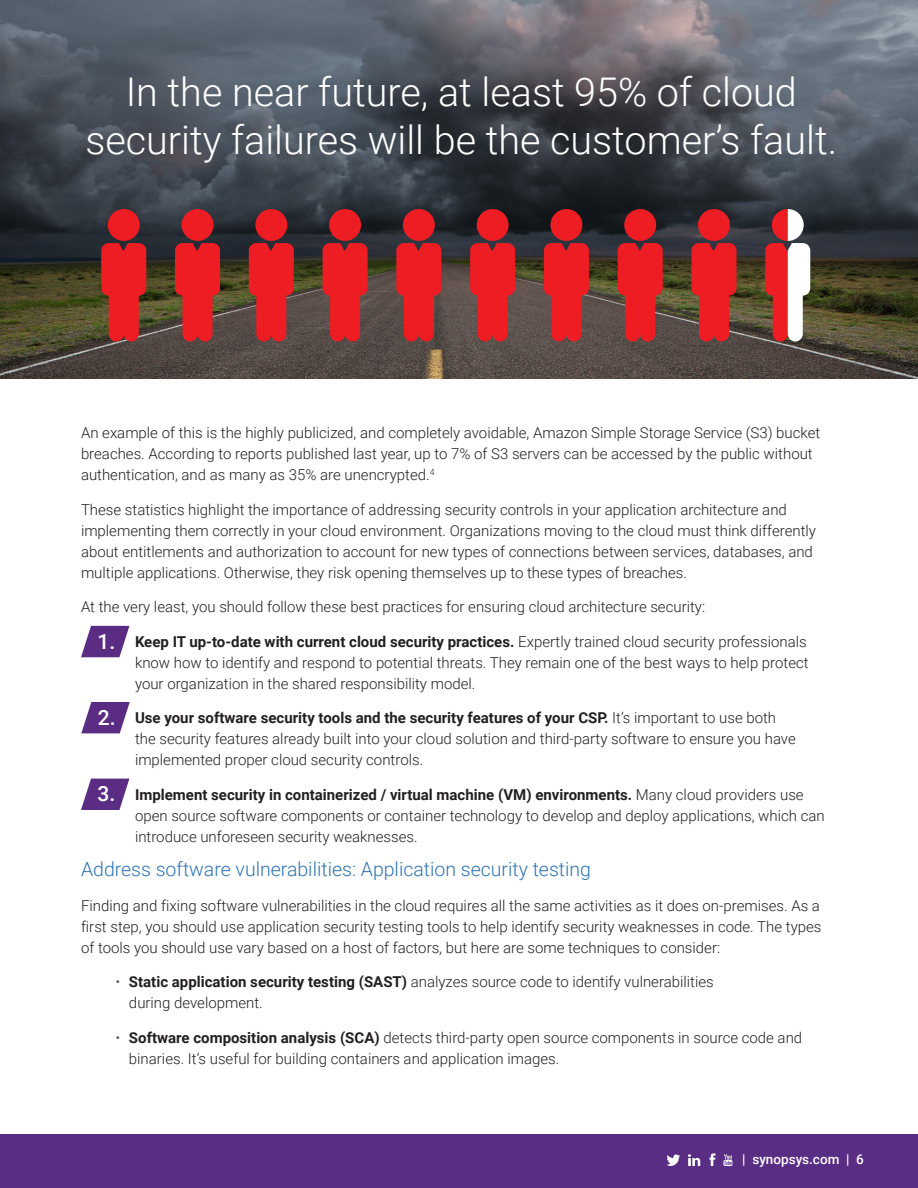
<style>
.page{position:relative;width:918px;height:1188px;background:#fff}
.page>*{position:absolute;margin:0;border:0;box-sizing:border-box;transform-origin:0 0}
.BODY_COPY{font:300 39.6px/47.4px "Roboto";color:#fff;text-align:center}
.BODY_COPY-2{font:500 21px "Roboto";color:#fff}
.Heading_2{font:300 19.5px "Roboto";color:#2e74b5}
.BODY_COPY-3{font:300 15px/21px "Roboto";color:#231f20}
.t1{font:500 13.5px "Roboto";color:#fff}
.s1{font-weight:400}
.s2{font-weight:700}
.s3{color:#636366}
</style>
<div class="page">
<div style="left:0;top:1134px;width:918px;height:54px;background:#592d84"></div>
<svg style="left:667px;top:1154px;width:13px;height:12px"></svg>
<svg style="left:709px;top:1153px;width:7px;height:13px"></svg>
<svg style="left:723px;top:1154px;width:9px;height:12px"></svg>
<svg style="left:688px;top:1154px;width:12px;height:12px"></svg>
<img style="left:0;top:0;width:918px;height:378px">
<div style="left:477px;top:209px;width:32px;height:32px;background:#ee1d23;border-radius:50%"></div>
<svg style="left:470px;top:243px;width:45px;height:99px;background:#d2272b"></svg>
<div style="left:403px;top:209px;width:32px;height:32px;background:#ee1d23;border-radius:50%"></div>
<svg style="left:396px;top:243px;width:45px;height:99px;background:#cf2529"></svg>
<div style="left:329px;top:209px;width:32px;height:32px;background:#ee1d23;border-radius:50%"></div>
<svg style="left:323px;top:243px;width:45px;height:99px;background:#d0262a"></svg>
<div style="left:550px;top:209px;width:32px;height:32px;background:#ee1d23;border-radius:50%"></div>
<svg style="left:544px;top:243px;width:45px;height:99px;background:#d1262a"></svg>
<div style="left:255px;top:209px;width:32px;height:32px;background:#ee1d23;border-radius:50%"></div>
<svg style="left:249px;top:243px;width:45px;height:99px;background:#d02529"></svg>
<div style="left:624px;top:209px;width:32px;height:32px;background:#ee1d23;border-radius:50%"></div>
<svg style="left:618px;top:243px;width:45px;height:99px;background:#d02629"></svg>
<div style="left:182px;top:209px;width:31px;height:32px;background:#ee1d23;border-radius:50%"></div>
<svg style="left:175px;top:243px;width:45px;height:99px;background:#d02628"></svg>
<div style="left:108px;top:209px;width:32px;height:32px;background:#ee1d23;border-radius:50%"></div>
<svg style="left:101px;top:243px;width:45px;height:99px;background:#ce2625"></svg>
<div style="left:698px;top:209px;width:32px;height:32px;background:#ee1d23;border-radius:50%"></div>
<svg style="left:691px;top:243px;width:46px;height:99px;background:#ce2728"></svg>
<svg style="left:765px;top:209px;width:45px;height:133px"></svg>
<svg style="left:81px;top:626px;width:48px;height:31px"></svg>
<svg style="left:81px;top:702px;width:49px;height:31px"></svg>
<svg style="left:81px;top:779px;width:48px;height:31px"></svg>
<p class="BODY_COPY" style="left:85px;top:67px;width:753px">In the near future, at least 95% of cloud security failures will be the customer’s fault.</p>
<p class="BODY_COPY-3" style="left:81px;top:422px;width:741px">An example of this is the highly publicized, and completely avoidable, Amazon Simple Storage Service (S3) bucket breaches. According to reports published last year, up to 7% of S3 servers can be accessed by the public without authentication, and as many as 35% are unencrypted.<sup>4</sup></p>
<p class="BODY_COPY-3" style="left:81px;top:499px;width:737px">These statistics highlight the importance of addressing security controls in your application architecture and implementing them correctly in your cloud environment. Organizations moving to the cloud must think differently about entitlements and authorization to account for new types of connections between services, databases, and multiple applications. Otherwise, they risk opening themselves up to these types of breaches.</p>
<p class="BODY_COPY-3" style="left:81px;top:596px;width:626px">At the very least, you should follow these best practices for ensuring cloud architecture security:</p>
<p class="BODY_COPY-3" style="left:135px;top:631px;width:675px;text-indent:-24px"><span class="s1">1.</span> <span class="s2">Keep IT up-to-date with current cloud security practices.</span> Expertly trained cloud security professionals know how to identify and respond to potential threats. They remain one of the best ways to help protect your organization in the shared responsibility model.</p>
<p class="BODY_COPY-3" style="left:135px;top:707px;width:662px;text-indent:-24px"><span class="s1">2.</span> <span class="s2">Use your software security tools and the security features of your CSP.</span> It’s important to use both the security features already built into your cloud solution and third-party software to ensure you have implemented proper cloud security controls.</p>
<p class="BODY_COPY-3" style="left:135px;top:784px;width:691px;text-indent:-24px"><span class="s1">3.</span> <span class="s2">Implement security in containerized / virtual machine (VM) environments.</span> Many cloud providers use open source software components or container technology to develop and deploy applications, which can introduce unforeseen security weaknesses.</p>
<p class="Heading_2" style="left:81px;top:856px;width:512px">Address software vulnerabilities: Application security testing</p>
<p class="BODY_COPY-3" style="left:81px;top:895px;width:742px;text-align:justify">Finding and fixing software vulnerabilities in the cloud requires all the same activities as it does on-premises. As a first step, you should use application security testing tools to help identify security weaknesses in code. The types of tools you should use vary based on a host of factors, but here are some techniques to consider:</p>
<p class="BODY_COPY-3" style="left:129px;top:971px;width:586px;text-indent:-14px"><span class="s3">•</span> <span class="s2">Static application security testing (SAST)</span> analyzes source code to identify vulnerabilities during development.</p>
<p class="BODY_COPY-3" style="left:129px;top:1027px;width:675px;text-indent:-14px"><span class="s3">•</span> <span class="s2">Software composition analysis (SCA)</span> detects third-party open source components in source code and binaries. It’s useful for building containers and application images.</p>
<p class="BODY_COPY-2" style="left:97px;top:627px;width:19px">1.</p>
<p class="BODY_COPY-2" style="left:98px;top:703px;width:19px">2.</p>
<p class="BODY_COPY-2" style="left:97px;top:779px;width:19px">3.</p>
<p class="t1" style="left:742px;top:1149px;width:123px">| synopsys.com | 6</p>
</div>
